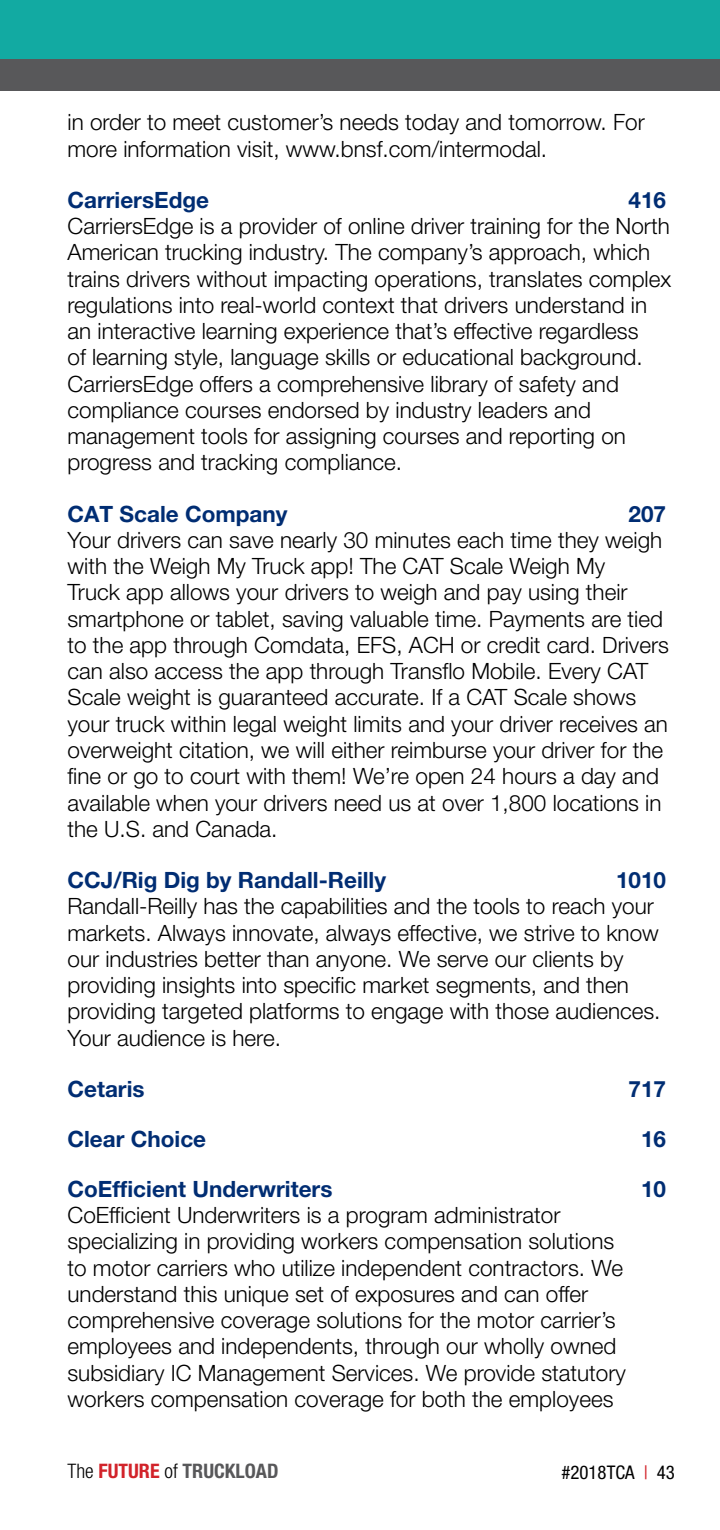
<style>
.page{position:relative;width:720px;height:1530px;background:#fff}
.page>*{position:absolute;margin:0;border:0;box-sizing:border-box;transform-origin:0 0}
.t1{font:300 22.5px/26.2px "Helvetica Neue LT Std";color:#000}
.t2{font:700 22.5px "Helvetica Neue LT Std";color:#002d73}
.t3{font:700 condensed 20px "Helvetica Neue LT Std";color:#58585a}
.t4{font:condensed 18.75px "Helvetica Neue LT Std";color:#000}
.s1{font-weight:300;color:#000}
.s2{color:#d2232a}
</style>
<div class="page">
<div style="left:0;top:0;width:720px;height:83px;background:#12aaa2"></div>
<div style="left:0;top:60px;width:720px;height:31px;background:#58585a"></div>
<p class="t1" style="left:68px;top:109px;width:579px">in order to meet customer’s needs today and tomorrow. For more information visit, www.bnsf.com/intermodal.</p>
<p class="t2" style="left:68px;top:186px;width:143px">CarriersEdge</p>
<p class="t2" style="left:629px;top:186px;width:39px">416</p>
<p class="t1" style="left:68px;top:213px;width:605px">CarriersEdge is a provider of online driver training for the North American trucking industry. The company’s approach, which trains drivers without impacting operations, translates complex regulations into real-world context that drivers understand in an interactive learning experience that’s effective regardless<br>of learning style, language skills or educational background.<br>CarriersEdge offers a comprehensive library of safety and compliance courses endorsed by industry leaders and management tools for assigning courses and reporting on progress and tracking compliance.</p>
<p class="t2" style="left:68px;top:500px;width:221px">CAT Scale Company</p>
<p class="t2" style="left:629px;top:500px;width:39px">207</p>
<p class="t1" style="left:68px;top:526px;width:603px">Your drivers can save nearly 30 minutes each time they weigh with the Weigh My Truck app! The CAT Scale Weigh My<br>Truck app allows your drivers to weigh and pay using their smartphone or tablet, saving valuable time. Payments are tied to the app through Comdata, EFS, ACH or credit card. Drivers can also access the app through Transflo Mobile. Every CAT Scale weight is guaranteed accurate. If a CAT Scale shows your truck within legal weight limits and your driver receives an overweight citation, we will either reimburse your driver for the fine or go to court with them! We’re open 24 hours a day and available when your drivers need us at over 1,800 locations in the U.S. and Canada.</p>
<p class="t2" style="left:68px;top:866px;width:320px">CCJ/Rig Dig by Randall-Reilly</p>
<p class="t2" style="left:616px;top:866px;width:52px">1010</p>
<p class="t1" style="left:68px;top:893px;width:595px">Randall-Reilly has the capabilities and the tools to reach your markets. Always innovate, always effective, we strive to know our industries better than anyone. We serve our clients by providing insights into specific market segments, and then providing targeted platforms to engage with those audiences.<br>Your audience is here.</p>
<p class="t2" style="left:68px;top:1075px;width:79px">Cetaris</p>
<p class="t2" style="left:629px;top:1075px;width:39px">717</p>
<p class="t2" style="left:68px;top:1125px;width:140px">Clear Choice</p>
<p class="t2" style="left:641px;top:1125px;width:27px">16</p>
<p class="t2" style="left:68px;top:1175px;width:266px">CoEfficient Underwriters</p>
<p class="t2" style="left:641px;top:1175px;width:27px">10</p>
<p class="t1" style="left:68px;top:1201px;width:560px">CoEfficient Underwriters is a program administrator specializing in providing workers compensation solutions to motor carriers who utilize independent contractors. We understand this unique set of exposures and can offer comprehensive coverage solutions for the motor carrier’s employees and independents, through our wholly owned subsidiary IC Management Services. We provide statutory workers compensation coverage for both the employees</p>
<p class="t3" style="left:68px;top:1459px;width:213px"><span class="s1">The</span> <span class="s2">FUTURE</span> <span class="s1">of</span> TRUCKLOAD</p>
<p class="t4" style="left:561px;top:1461px;width:115px">#2018TCA <span class="s2">|</span> 43</p>
</div>
